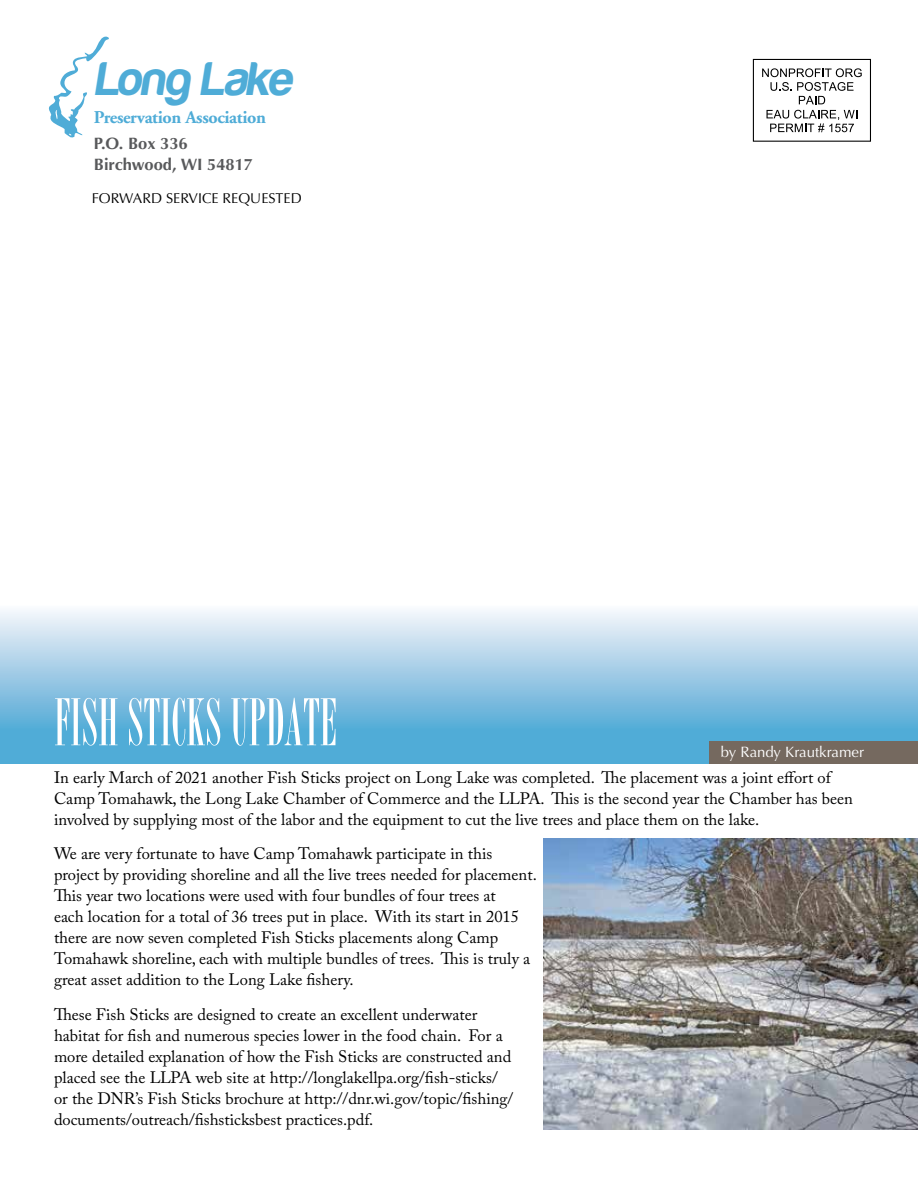
<style>
.page{position:relative;width:918px;height:1188px;background:#fff}
.page>*{position:absolute;margin:0;border:0;box-sizing:border-box;transform-origin:0 0}
.t1{font:70.5px "Bordeaux Roman Bold Let Plain";color:#fff}
.t2{font:italic 48.9px "Harabara";color:#4facd7}
.t3{font:700 18px "Adobe Garamond";letter-spacing:-.02em;color:#4facd7}
.t4{font:16.5px/21px "Adobe Caslon Pro";color:#000}
.t5{font:700 16.5px/21px "Optima";color:#58595b}
.t6{font:15px "Optima";color:#fff}
.t7{font:14.25px "Optima";color:#000}
</style>
<div class="page">
<svg style="left:48px;top:37px;width:61px;height:101px"></svg>
<svg style="left:0;top:610px;width:918px;height:154px;background:#94c8e4"></svg>
<div style="left:753px;top:59px;width:118px;height:83px;border:1px solid #000"></div>
<svg style="left:762px;top:68px;width:100px;height:36px"></svg>
<svg style="left:767px;top:110px;width:90px;height:22px"></svg>
<div style="left:710px;top:741px;width:208px;height:23px;background:#75695f"></div>
<img style="left:543px;top:839px;width:375px;height:291px">
<h2 class="t2" style="left:95px;top:53px;width:207px">Long Lake</h2>
<p class="t5" style="left:94px;top:133px;width:161px">P.O. Box 336<br>Birchwood, WI 54817</p>
<p class="t7" style="left:92px;top:190px;width:211px">FORWARD SERVICE REQUESTED</p>
<p class="t3" style="left:94px;top:107px;width:174px">Preservation Association</p>
<h1 class="t1" style="left:54px;top:680px;width:284px">FISH STICKS UPDATE</h1>
<p class="t6" style="left:721px;top:743px;width:145px">by Randy Krautkramer</p>
<p class="t4" style="left:54px;top:766px;width:801px">In early March of 2021 another Fish Sticks project on Long Lake was completed. The placement was a joint effort of<br>Camp Tomahawk, the Long Lake Chamber of Commerce and the LLPA. This is the second year the Chamber has been involved by supplying most of the labor and the equipment to cut the live trees and place them on the lake.</p>
<p class="t4" style="left:54px;top:843px;width:484px">We are very fortunate to have Camp Tomahawk participate in this project by providing shoreline and all the live trees needed for placement.<br>This year two locations were used with four bundles of four trees at<br>each location for a total of 36 trees put in place. With its start in 2015 there are now seven completed Fish Sticks placements along Camp Tomahawk shoreline, each with multiple bundles of trees. This is truly a great asset addition to the Long Lake fishery.</p>
<p class="t4" style="left:54px;top:1004px;width:461px">These Fish Sticks are designed to create an excellent underwater habitat for fish and numerous species lower in the food chain. For a more detailed explanation of how the Fish Sticks are constructed and placed see the LLPA web site at http://longlakellpa.org/fish-sticks/ or the DNR’s Fish Sticks brochure at http://dnr.wi.gov/topic/fishing/ documents/outreach/fishsticksbest practices.pdf.</p>
</div>
